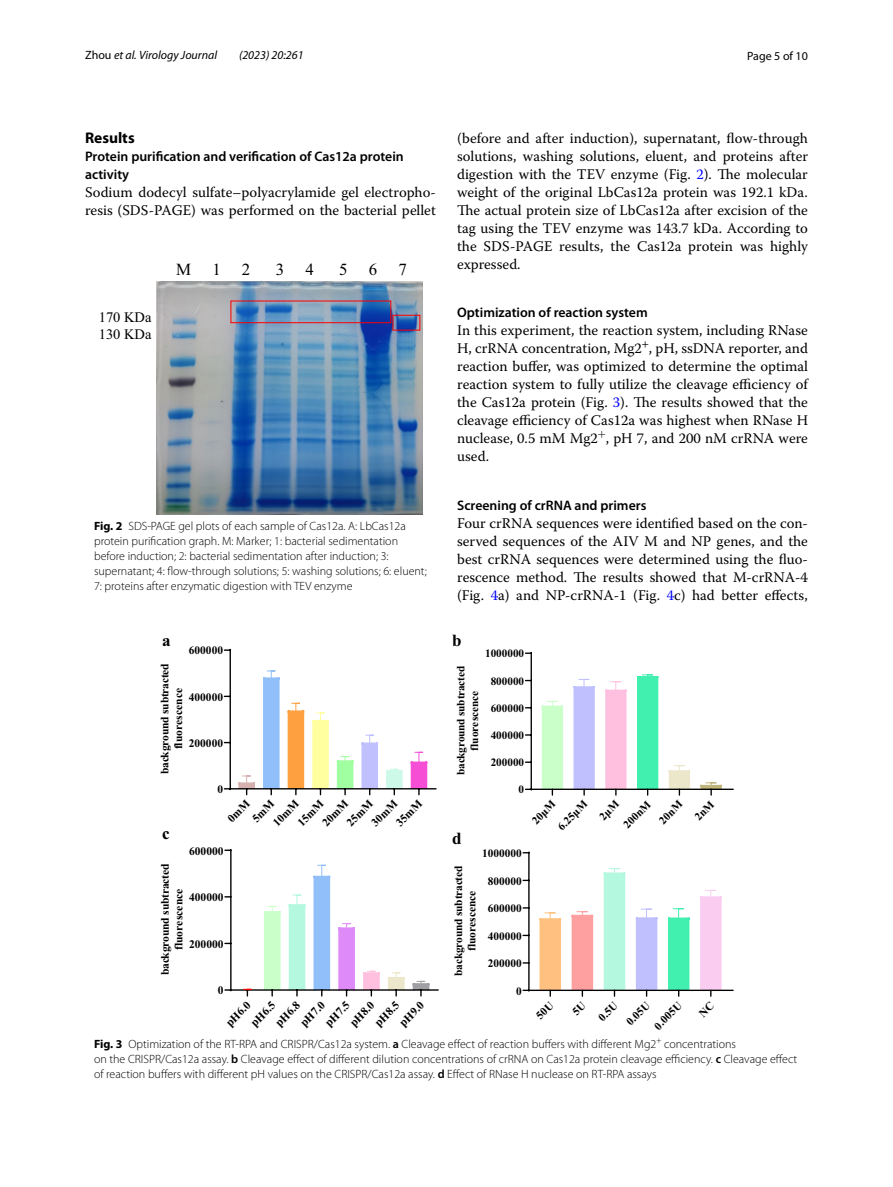
<style>
.page{position:relative;width:893px;height:1187px;background:#fff}
.page>*{position:absolute;margin:0;border:0;box-sizing:border-box;transform-origin:0 0}
.t1{font:16.95px "Times New Roman";letter-spacing:1.25em;color:#000}
.t2{font:700 16.95px "Times New Roman";color:#000}
.t3{font:700 15.45px "Myriad Pro";color:#000}
.t4{font:14.7px/18px "Warnock Pro";color:#000;text-align:justify}
.t5{font:14.55px/16.6px "Times New Roman";color:#000}
.t6{font:600 13.8px/18px "Myriad Pro";color:#000}
.t7{font:300 12px/15px "Myriad Pro";color:#000}
.t8{font:italic 12px "Myriad Pro";color:#000}
.t9{font:12px "Myriad Pro";color:#000}
.t10{font:700 11.7px "Times New Roman";color:#000}
.t11{font:700 11.55px "Times New Roman";color:#000}
.t12{font:700 11.55px/13.8px "Times New Roman";letter-spacing:-.02em;color:#000;text-align:center}
.t13{font:700 11.4px "Times New Roman";color:#000}
.t14{font:700 11.4px/13.6px "Times New Roman";letter-spacing:-.02em;color:#000;text-align:center}
.t15{font:700 11.25px/13.5px "Times New Roman";letter-spacing:-.02em;color:#000;text-align:center}
.s1{font-style:normal}
.s2{font-weight:700}
.s3{color:#00f}
.s4{font-weight:600}
</style>
<div class="page">
<img style="left:156px;top:281px;width:266px;height:234px">
<svg style="left:230px;top:300px;width:190px;height:31px;background:#6a7eac"></svg>
<hr style="left:230px;top:788px;width:206px;height:1px;background:#000">
<hr style="left:230px;top:649px;width:1px;height:140px;background:#000">
<hr style="left:528px;top:989px;width:205px;height:1px;background:#000">
<hr style="left:528px;top:852px;width:2px;height:138px;background:#000">
<svg style="left:666px;top:908px;width:25px;height:88px"></svg>
<svg style="left:634px;top:908px;width:25px;height:88px"></svg>
<svg style="left:602px;top:868px;width:25px;height:128px;background:#c0f6e2"></svg>
<hr style="left:531px;top:788px;width:202px;height:2px;background:#000">
<hr style="left:531px;top:652px;width:1px;height:138px;background:#000">
<svg style="left:635px;top:674px;width:25px;height:121px"></svg>
<svg style="left:540px;top:701px;width:25px;height:94px"></svg>
<hr style="left:230px;top:989px;width:208px;height:1px;background:#000">
<hr style="left:230px;top:849px;width:2px;height:141px;background:#000">
<svg style="left:262px;top:864px;width:169px;height:131px"></svg>
<svg style="left:243px;top:988px;width:9px;height:7px"></svg>
<svg style="left:224px;top:670px;width:205px;height:126px"></svg>
<svg style="left:536px;top:912px;width:27px;height:85px"></svg>
<svg style="left:570px;top:911px;width:25px;height:86px"></svg>
<svg style="left:698px;top:889px;width:26px;height:108px"></svg>
<svg style="left:571px;top:678px;width:57px;height:118px"></svg>
<svg style="left:667px;top:765px;width:57px;height:31px"></svg>
<p class="t8" style="left:85px;top:48px;width:134px"><span class="s1">Zhou</span> et al. Virology Journal</p>
<p class="t8" style="left:239px;top:48px;width:66px">(2023) 20:261</p>
<p class="t9" style="left:747px;top:48px;width:62px">Page 5 of 10</p>
<p class="t3" style="left:85px;top:128px;width:51px">Results</p>
<p class="t6" style="left:85px;top:147px;width:320px">Protein purification and verification of Cas12a protein activity</p>
<p class="t4" style="left:85px;top:183px;width:352px">Sodium dodecyl sulfate–polyacrylamide gel electropho&shy;resis (SDS-PAGE) was performed on the bacterial pellet</p>
<p class="t5" style="left:99px;top:310px;width:54px">170 KDa<br>130 KDa</p>
<p class="t1" style="left:176px;top:257px;width:76px">M12</p>
<p class="t1" style="left:276px;top:257px;width:40px">3 4</p>
<p class="t1" style="left:339px;top:257px;width:69px">567</p>
<p class="t7" style="left:94px;top:518px;width:334px"><span class="s2">Fig. 2</span> SDS-PAGE gel plots of each sample of Cas12a. A: LbCas12a protein purification graph. M: Marker; 1: bacterial sedimentation before induction; 2: bacterial sedimentation after induction; 3: supernatant; 4: flow-through solutions; 5: washing solutions; 6: eluent; 7: proteins after enzymatic digestion with TEV enzyme</p>
<p class="t4" style="left:457px;top:128px;width:352px">(before and after induction), supernatant, flow-through solutions, washing solutions, eluent, and proteins after digestion with the TEV enzyme (Fig. <span class="s3">2</span>). The molecular weight of the original LbCas12a protein was 192.1 kDa.<br>The actual protein size of LbCas12a after excision of the tag using the TEV enzyme was 143.7 kDa. According to the SDS-PAGE results, the Cas12a protein was highly expressed.</p>
<p class="t6" style="left:457px;top:303px;width:192px">Optimization of reaction system</p>
<p class="t4" style="left:457px;top:321px;width:352px">In this experiment, the reaction system, including RNase H, crRNA concentration, Mg2<sup>+</sup>, pH, ssDNA reporter, and reaction buffer, was optimized to determine the optimal reaction system to fully utilize the cleavage efficiency of the Cas12a protein (Fig. <span class="s3">3</span>). The results showed that the cleavage efficiency of Cas12a was highest when RNase H nuclease, 0.5 mM Mg2<sup>+</sup>, pH 7, and 200 nM crRNA were used.</p>
<p class="t6" style="left:457px;top:495px;width:191px">Screening of crRNA and primers</p>
<p class="t4" style="left:457px;top:513px;width:352px">Four crRNA sequences were identified based on the con&shy;served sequences of the AIV M and NP genes, and the best crRNA sequences were determined using the fluo&shy;rescence method. The results showed that M-crRNA-4 (Fig. <span class="s3">4</span>a) and NP-crRNA-1 (Fig. <span class="s3">4</span>c) had better effects,</p>
<p class="t2" style="left:162px;top:628px;width:10px">a</p>
<p class="t2" style="left:452px;top:628px;width:11px">b</p>
<p class="t11" style="left:189px;top:642px;width:36px">600000</p>
<p class="t13" style="left:485px;top:645px;width:41px">1000000</p>
<p class="t14" style="left:158px;top:774px;width:113px;rotate:-90deg">background subtracted fluorescence</p>
<p class="t11" style="left:189px;top:688px;width:36px">400000</p>
<p class="t11" style="left:189px;top:734px;width:36px">200000</p>
<p class="t11" style="left:217px;top:780px;width:7px">0</p>
<p class="t13" style="left:269px;top:818px;width:33px;rotate:-45deg">10mM</p>
<p class="t13" style="left:294px;top:818px;width:33px;rotate:-45deg">15mM</p>
<p class="t13" style="left:318px;top:818px;width:33px;rotate:-45deg">20mM</p>
<p class="t13" style="left:367px;top:818px;width:33px;rotate:-45deg">30mM</p>
<p class="t13" style="left:392px;top:818px;width:33px;rotate:-45deg">35mM</p>
<p class="t13" style="left:343px;top:818px;width:33px;rotate:-45deg">25mM</p>
<p class="t15" style="left:454px;top:775px;width:110px;rotate:-90deg">background subtracted fluorescence</p>
<p class="t2" style="left:162px;top:821px;width:9px">c</p>
<p class="t2" style="left:452px;top:826px;width:11px">d</p>
<p class="t13" style="left:491px;top:672px;width:35px">800000</p>
<p class="t13" style="left:491px;top:699px;width:35px">600000</p>
<p class="t13" style="left:491px;top:727px;width:35px">400000</p>
<p class="t13" style="left:491px;top:754px;width:35px">200000</p>
<p class="t13" style="left:519px;top:781px;width:7px">0</p>
<p class="t15" style="left:529px;top:817px;width:30px;rotate:-45deg">20μM</p>
<p class="t15" style="left:555px;top:823px;width:38px;rotate:-45deg">6.25μM</p>
<p class="t15" style="left:620px;top:821px;width:35px;rotate:-45deg">200nM</p>
<p class="t15" style="left:656px;top:817px;width:30px;rotate:-45deg">20nM</p>
<p class="t10" style="left:189px;top:842px;width:36px">600000</p>
<p class="t12" style="left:158px;top:975px;width:113px;rotate:-90deg">background subtracted fluorescence</p>
<p class="t10" style="left:189px;top:888px;width:36px">400000</p>
<p class="t10" style="left:189px;top:935px;width:36px">200000</p>
<p class="t10" style="left:218px;top:981px;width:7px">0</p>
<p class="t11" style="left:222px;top:1018px;width:31px;rotate:-45deg">pH6.0</p>
<p class="t11" style="left:246px;top:1018px;width:31px;rotate:-45deg">pH6.5</p>
<p class="t11" style="left:271px;top:1018px;width:31px;rotate:-45deg">pH6.8</p>
<p class="t11" style="left:296px;top:1018px;width:31px;rotate:-45deg">pH7.0</p>
<p class="t11" style="left:321px;top:1018px;width:31px;rotate:-45deg">pH7.5</p>
<p class="t11" style="left:346px;top:1018px;width:31px;rotate:-45deg">pH8.0</p>
<p class="t11" style="left:370px;top:1018px;width:31px;rotate:-45deg">pH8.5</p>
<p class="t11" style="left:395px;top:1018px;width:31px;rotate:-45deg">pH9.0</p>
<p class="t13" style="left:482px;top:844px;width:41px">1000000</p>
<p class="t15" style="left:451px;top:975px;width:112px;rotate:-90deg">background subtracted fluorescence</p>
<p class="t13" style="left:488px;top:872px;width:35px">800000</p>
<p class="t13" style="left:488px;top:900px;width:35px">600000</p>
<p class="t13" style="left:488px;top:927px;width:35px">400000</p>
<p class="t13" style="left:488px;top:955px;width:35px">200000</p>
<p class="t13" style="left:516px;top:982px;width:7px">0</p>
<p class="t13" style="left:594px;top:1013px;width:24px;rotate:-45deg">0.5U</p>
<p class="t13" style="left:622px;top:1017px;width:30px;rotate:-45deg">0.05U</p>
<p class="t13" style="left:650px;top:1021px;width:35px;rotate:-45deg">0.005U</p>
<p class="t7" style="left:94px;top:1036px;width:705px"><span class="s2">Fig. 3</span> Optimization of the RT-RPA and CRISPR/Cas12a system. <span class="s4">a</span> Cleavage effect of reaction buffers with different Mg2<sup>+</sup> concentrations<br>on the CRISPR/Cas12a assay. <span class="s4">b</span> Cleavage effect of different dilution concentrations of crRNA on Cas12a protein cleavage efficiency. <span class="s4">c</span> Cleavage effect of reaction buffers with different pH values on the CRISPR/Cas12a assay. <span class="s4">d</span> Effect of RNase H nuclease on RT-RPA assays</p>
</div>
